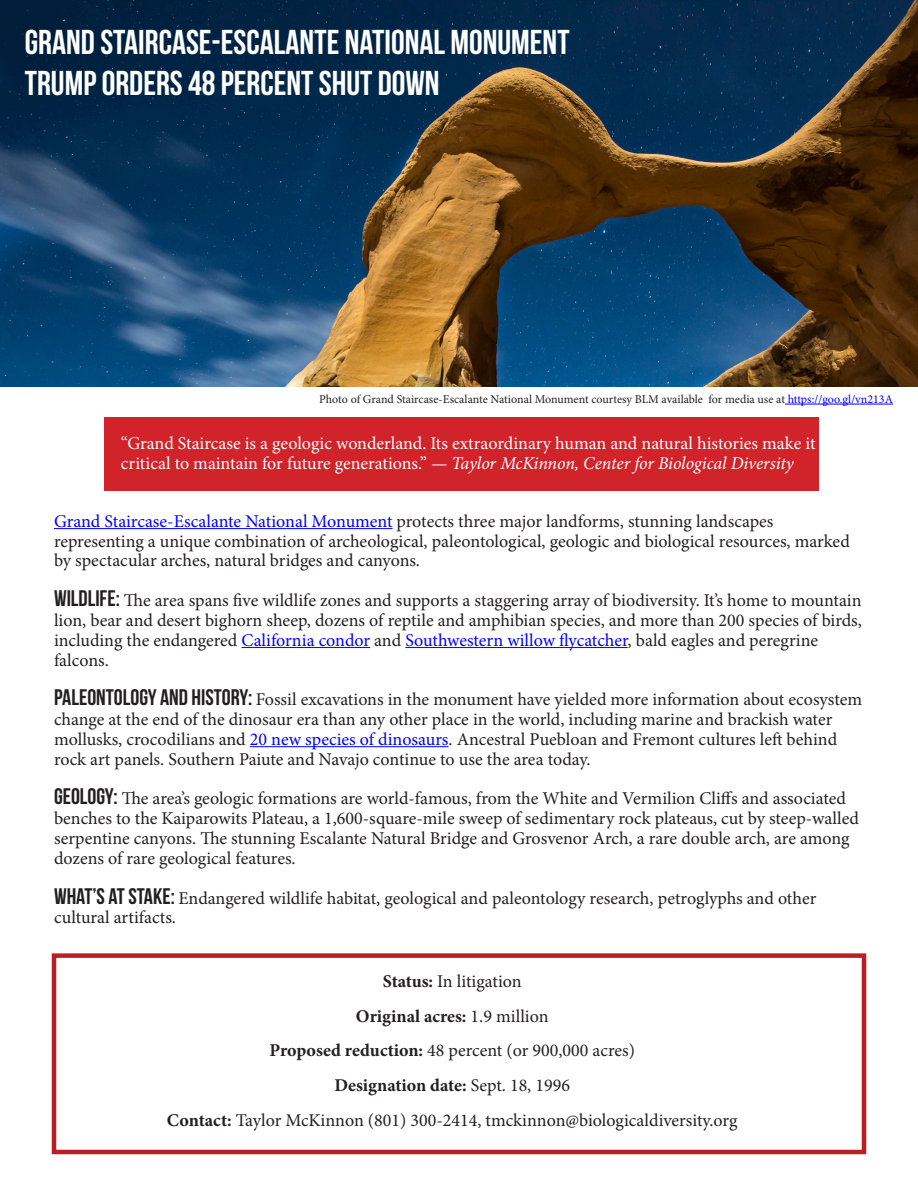
<style>
.page{position:relative;width:918px;height:1188px;background:#fff}
.page>*{position:absolute;margin:0;border:0;box-sizing:border-box;transform-origin:0 0}
.t1{font:700 34.5px "Bebas Neue";color:#fff}
.t2{font:18px/19.8px "Minion Pro";color:#231f20}
.t3{font:18px/19.8px "Minion Pro";letter-spacing:-.005em;color:#fff}
.t4{font:700 18px "Minion Pro";color:#231f20}
.t5{font:12px "Minion Pro";letter-spacing:-.005em;color:#231f20}
.s1{color:#00f}
.s2{font-style:italic}
.s3{font-family:"Bebas Neue";font-weight:700;font-size:22.5px}
.s4{font-weight:700}
.s5{font-weight:400}
</style>
<div class="page">
<div style="left:104px;top:417px;width:715px;height:73px;background:#d1232a"></div>
<div style="left:52px;top:953px;width:814px;height:201px;border:4px solid #ba1f24"></div>
<img style="left:0;top:0;width:918px;height:387px">
<hr style="left:54px;top:528px;width:339px;height:1px;background:#00f">
<hr style="left:242px;top:647px;width:128px;height:1px;background:#00f">
<hr style="left:405px;top:647px;width:223px;height:1px;background:#00f">
<hr style="left:250px;top:746px;width:199px;height:1px;background:#00f">
<hr style="left:785px;top:404px;width:108px;height:1px;background:#00f">
<p class="t1" style="left:25px;top:23px;width:546px">GRAND STAIRCASE-ESCALANTE NATIONAL MONUMENT</p>
<p class="t1" style="left:25px;top:65px;width:416px">TRUMP ORDERS 48 PERCENT SHUT DOWN</p>
<p class="t5" style="left:319px;top:391px;width:575px">Photo of Grand Staircase-Escalante National Monument courtesy BLM available for media use at <span class="s1">https://goo.gl/vn213A</span></p>
<p class="t3" style="left:121px;top:434px;width:696px">“Grand Staircase is a geologic wonderland. Its extraordinary human and natural histories make it critical to maintain for future generations.” <span class="s2">— Taylor McKinnon, Center for Biological Diversity</span></p>
<p class="t2" style="left:54px;top:511px;width:797px"><span class="s1">Grand Staircase-Escalante National Monument</span> protects three major landforms, stunning landscapes representing a unique combination of archeological, paleontological, geologic and biological resources, marked by spectacular arches, natural bridges and canyons.</p>
<p class="t2" style="left:54px;top:591px;width:810px"><span class="s3">WILDLIFE:</span> The area spans five wildlife zones and supports a staggering array of biodiversity. It’s home to mountain lion, bear and desert bighorn sheep, dozens of reptile and amphibian species, and more than 200 species of birds, including the endangered <span class="s1">California condor</span> and <span class="s1">Southwestern willow flycatcher</span>, bald eagles and peregrine falcons.</p>
<p class="t2" style="left:54px;top:690px;width:810px"><span class="s3">PALEONTOLOGY AND HISTORY:</span> Fossil excavations in the monument have yielded more information about ecosystem change at the end of the dinosaur era than any other place in the world, including marine and brackish water mollusks, crocodilians and <span class="s1">20 new species of dinosaurs</span>. Ancestral Puebloan and Fremont cultures left behind rock art panels. Southern Paiute and Navajo continue to use the area today.</p>
<p class="t2" style="left:54px;top:789px;width:806px"><span class="s3">GEOLOGY:</span> The area’s geologic formations are world-famous, from the White and Vermilion Cliffs and associated benches to the Kaiparowits Plateau, a 1,600-square-mile sweep of sedimentary rock plateaus, cut by steep-walled serpentine canyons. The stunning Escalante Natural Bridge and Grosvenor Arch, a rare double arch, are among dozens of rare geological features.</p>
<p class="t2" style="left:54px;top:888px;width:764px"><span class="s3">WHAT’S AT STAKE:</span> Endangered wildlife habitat, geological and paleontology research, petroglyphs and other cultural artifacts.</p>
<p class="t2" style="left:383px;top:971px;width:140px"><span class="s4">Status:</span> In litigation</p>
<p class="t4" style="left:356px;top:1003px;width:194px">Original acres: <span class="s5">1.9 million</span></p>
<p class="t2" style="left:270px;top:1041px;width:367px"><span class="s4">Proposed reduction:</span> 48 percent (or 900,000 acres)</p>
<p class="t4" style="left:334px;top:1073px;width:237px">Designation date: <span class="s5">Sept. 18, 1996</span></p>
<p class="t2" style="left:167px;top:1110px;width:572px"><span class="s4">Contact:</span> Taylor McKinnon (801) 300-2414, tmckinnon@biologicaldiversity.org</p>
</div>
